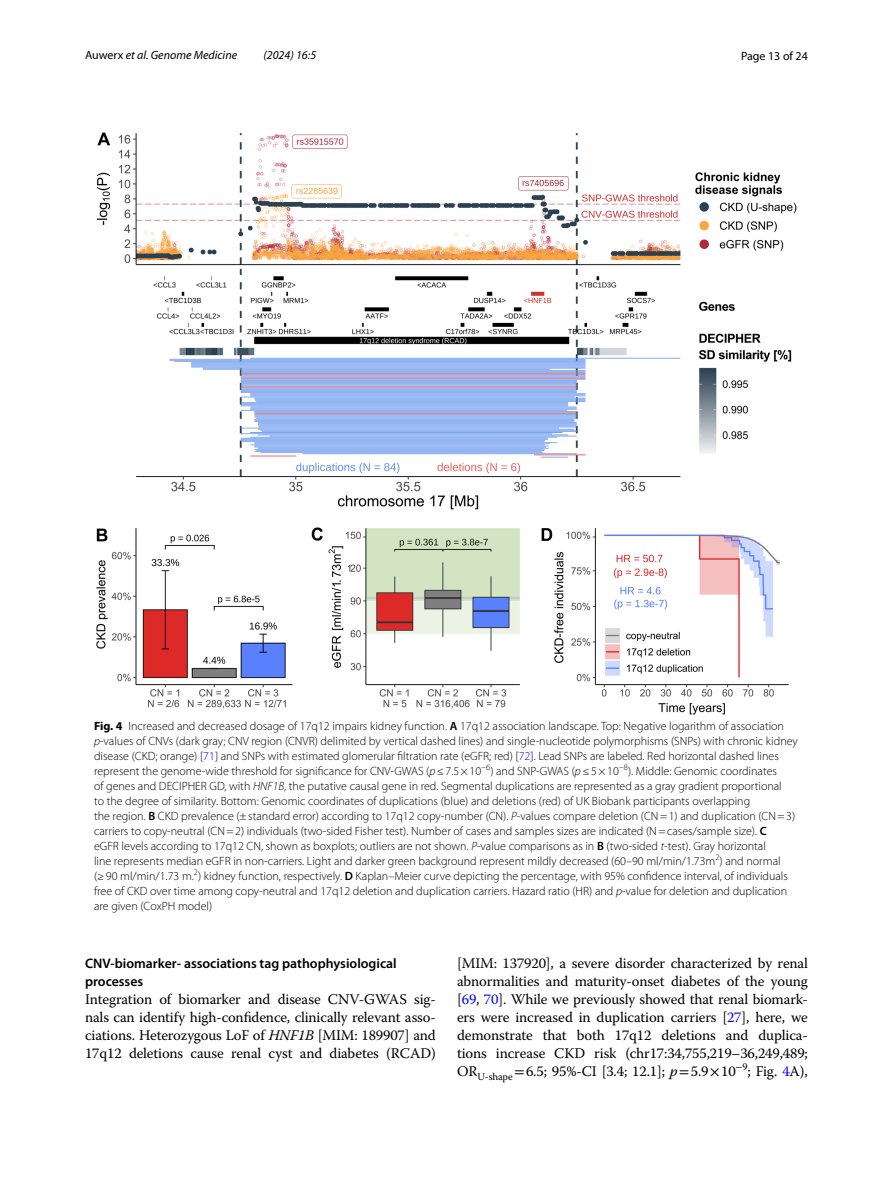
<style>
.page{position:relative;width:893px;height:1187px;background:#fff}
.page>*{position:absolute;margin:0;border:0;box-sizing:border-box;transform-origin:0 0}
.t1{font:14.7px/18px "Warnock Pro";letter-spacing:-.01em;color:#000;text-align:justify}
.t2{font:600 13.8px/18px "Myriad Pro";color:#000}
.t3{font:300 12px/15px "Myriad Pro";color:#000}
.t4{font:italic 12px "Myriad Pro";color:#000}
.t5{font:12px "Myriad Pro";color:#000}
.s1{font-style:normal}
.s2{font-weight:700}
.s3{font-weight:600}
.s4{font-style:italic}
.s5{color:#00f}
.s6{font-family:"STIX"}
</style>
<div class="page">
<img style="left:96px;top:133px;width:701px;height:581px">
<p class="t4" style="left:85px;top:48px;width:154px"><span class="s1">Auwerx</span> et al. Genome Medicine</p>
<p class="t4" style="left:263px;top:48px;width:54px">(2024) 16:5</p>
<p class="t5" style="left:741px;top:48px;width:68px">Page 13 of 24</p>
<p class="t3" style="left:94px;top:718px;width:705px"><span class="s2">Fig. 4</span> Increased and decreased dosage of 17q12 impairs kidney function. <span class="s3">A</span> 17q12 association landscape. Top: Negative logarithm of association <span class="s4">p</span>-values of CNVs (dark gray; CNV region (CNVR) delimited by vertical dashed lines) and single-nucleotide polymorphisms (SNPs) with chronic kidney disease (CKD; orange) [<span class="s5">71</span>] and SNPs with estimated glomerular filtration rate (eGFR; red) [<span class="s5">72</span>]. Lead SNPs are labeled. Red horizontal dashed lines represent the genome-wide threshold for significance for CNV-GWAS (<span class="s4">p</span>≤7.5× -10<sup>−6</sup>) and SNP-GWAS (<span class="s4">p</span>≤5× -10<sup>−8</sup>). Middle: Genomic coordinates<br>of genes and DECIPHER GD, with <span class="s4">HNF1B</span>, the putative causal gene in red. Segmental duplications are represented as a gray gradient proportional<br>to the degree of similarity. Bottom: Genomic coordinates of duplications (blue) and deletions (red) of UK Biobank participants overlapping<br>the region. <span class="s3">B</span> CKD prevalence (±standard error) according to 17q12 copy-number (CN). <span class="s4">P</span>-values compare deletion (CN=1) and duplication (CN=3) carriers to copy-neutral (CN=2) individuals (two-sided Fisher test). Number of cases and samples sizes are indicated (N=cases/sample size). <span class="s3">C<br></span>eGFR levels according to 17q12 CN, shown as boxplots; outliers are not shown. <span class="s4">P</span>-value comparisons as in <span class="s3">B</span> (two-sided <span class="s4">t</span>-test). Gray horizontal<br>line represents median eGFR in non-carriers. Light and darker green background represent mildly decreased (60–90 ml/min/1.73m<sup>2</sup>) and normal (≥90 ml/min/1.73 m.<sup>2</sup>) kidney function, respectively. <span class="s3">D</span> Kaplan–Meier curve depicting the percentage, with 95% confidence interval, of individuals free of CKD over time among copy-neutral and 17q12 deletion and duplication carriers. Hazard ratio (HR) and <span class="s4">p</span>-value for deletion and duplication are given (CoxPH model)</p>
<p class="t2" style="left:85px;top:953px;width:313px">CNV‑biomarker‑ associations tag pathophysiological processes</p>
<p class="t1" style="left:85px;top:989px;width:352px">Integration of biomarker and disease CNV-GWAS sig&shy;nals can identify high-confidence, clinically relevant asso&shy;ciations. Heterozygous LoF of <span class="s4">HNF1B</span> [MIM: 189907] and 17q12 deletions cause renal cyst and diabetes (RCAD)</p>
<p class="t1" style="left:457px;top:953px;width:352px">[MIM: 137920], a severe disorder characterized by renal abnormalities and maturity-onset diabetes of the young [<span class="s5">69</span>, <span class="s5">70</span>]. While we previously showed that renal biomark&shy;ers were increased in duplication carriers [<span class="s5">27</span>], here, we demonstrate that both 17q12 deletions and duplica&shy;tions increase CKD risk (chr17:34,755,219–36,249,489; OR<sub>U-shape</sub> <span class="s6">=</span>6.5; 95%-CI [3.4; 12.1]; <span class="s4">p</span><span class="s6">=</span>5.9<span class="s6">×</span> -10<sup>−</sup><sup>9</sup>; Fig. <span class="s5">4</span>A),</p>
</div>
